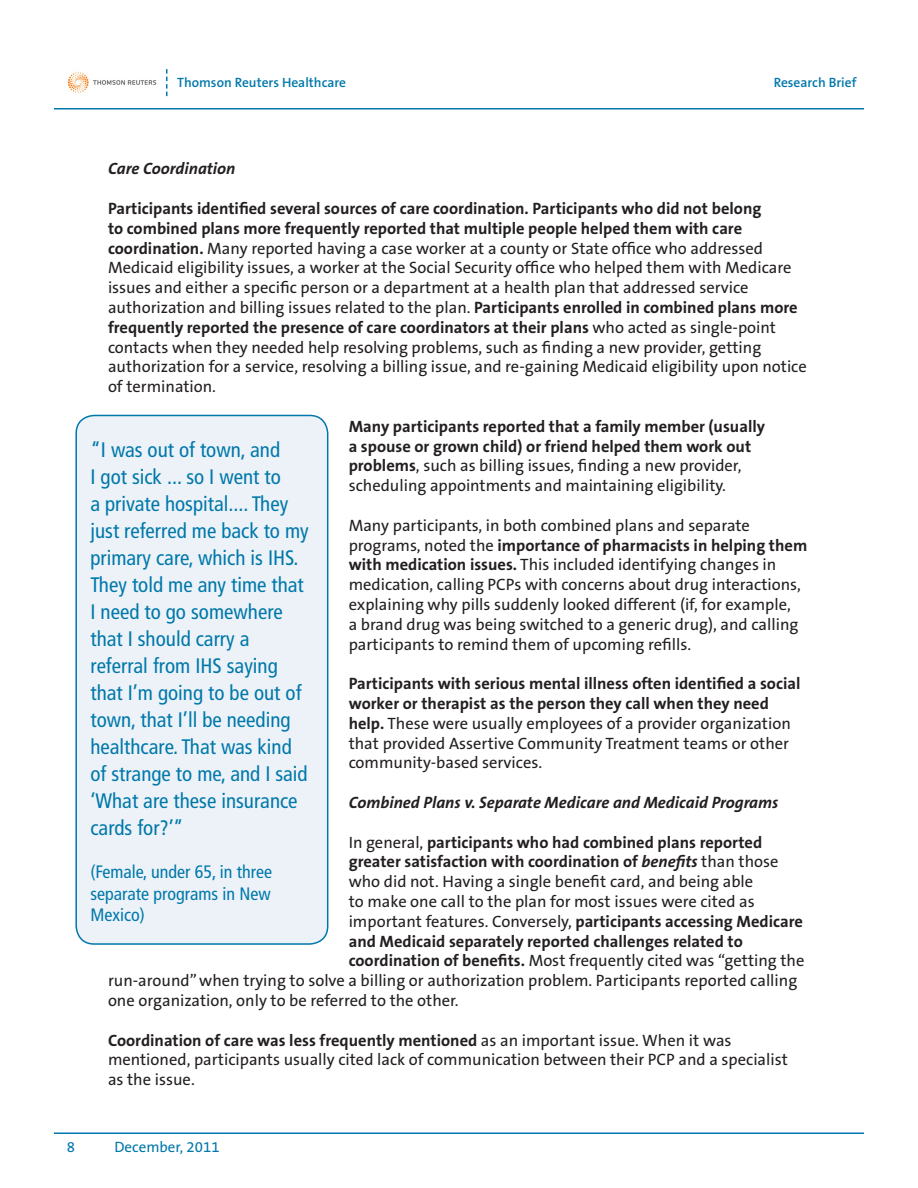
<style>
.page{position:relative;width:918px;height:1188px;background:#fff}
.page>*{position:absolute;margin:0;border:0;box-sizing:border-box;transform-origin:0 0}
.t1{font:condensed 21px/27px "Frutiger";color:#0078aa}
.t2{font:condensed 18px/21.6px "Frutiger";color:#0078aa;text-align:justify}
.Body{font:16.5px/19.8px "The Sans B5 Plain";color:#231f20}
.Body-2{font:700 16.5px/19.8px "The Sans B7";color:#231f20}
.Body-3{font:italic 700 16.5px "The Sans B7";color:#231f20}
.t3{font:15px "The Sans B5 Plain";color:#0078aa}
.t4{font:600 13.5px "The Sans B6";color:#0078aa}
.s1{font-family:"The Sans B7";font-weight:700}
.s2{font-family:"The Sans B5 Plain";font-weight:400}
.s3{font-style:italic}
</style>
<div class="page">
<hr style="left:54px;top:1132px;width:810px;height:2px;background:#0078aa">
<img style="left:67px;top:72px;width:90px;height:21px">
<svg style="left:166px;top:69px;width:1px;height:27px"></svg>
<hr style="left:54px;top:108px;width:810px;height:2px;background:#0078aa">
<div style="left:76px;top:415px;width:252px;height:529px;background:#ecf2f8;border-radius:18px"></div>
<div style="left:75px;top:415px;width:253px;height:530px;border:2px solid #0078aa;border-radius:18px"></div>
<p class="t4" style="left:177px;top:75px;width:170px">Thomson Reuters Healthcare</p>
<p class="t4" style="left:774px;top:75px;width:84px">Research Brief</p>
<p class="Body-3" style="left:108px;top:160px;width:129px">Care Coordination</p>
<p class="Body" style="left:108px;top:199px;width:700px"><span class="s1">Participants identified several sources of care coordination. Participants who did not belong<br>to combined plans more frequently reported that multiple people helped them with care coordination.</span> Many reported having a case worker at a county or State office who addressed Medicaid eligibility issues, a worker at the Social Security office who helped them with Medicare issues and either a specific person or a department at a health plan that addressed service authorization and billing issues related to the plan. <span class="s1">Participants enrolled in combined plans more frequently reported the presence of care coordinators at their plans</span> who acted as single-point contacts when they needed help resolving problems, such as finding a new provider, getting authorization for a service, resolving a billing issue, and re-gaining Medicaid eligibility upon notice of termination.</p>
<p class="Body-2" style="left:349px;top:417px;width:418px">Many participants reported that a family member (usually a spouse or grown child) or friend helped them work out problems<span class="s2">, such as billing issues, finding a new provider, scheduling appointments and maintaining eligibility.</span></p>
<p class="Body" style="left:349px;top:516px;width:460px">Many participants, in both combined plans and separate programs, noted the <span class="s1">importance of pharmacists in helping them with medication issues.</span> This included identifying changes in medication, calling PCPs with concerns about drug interactions, explaining why pills suddenly looked different (if, for example,<br>a brand drug was being switched to a generic drug), and calling participants to remind them of upcoming refills.</p>
<p class="Body" style="left:349px;top:674px;width:453px"><span class="s1">Participants with serious mental illness often identified a social worker or therapist as the person they call when they need help.</span> These were usually employees of a provider organization that provided Assertive Community Treatment teams or other community-based services.</p>
<p class="Body-3" style="left:349px;top:794px;width:431px">Combined Plans v. Separate Medicare and Medicaid Programs</p>
<p class="Body-2" style="left:349px;top:833px;width:415px"><span class="s2">In general,</span> participants who had combined plans reported</p>
<p class="Body-2" style="left:349px;top:852px;width:431px">greater satisfaction with coordination of <span class="s3">benefits</span> <span class="s2">than those</span></p>
<p class="Body" style="left:349px;top:872px;width:406px">who did not. Having a single benefit card, and being able</p>
<p class="Body" style="left:349px;top:892px;width:408px">to make one call to the plan for most issues were cited as</p>
<p class="Body" style="left:349px;top:912px;width:456px">important features. Conversely, <span class="s1">participants accessing Medicare</span></p>
<p class="Body-2" style="left:349px;top:932px;width:396px">and Medicaid separately reported challenges related to</p>
<p class="Body" style="left:349px;top:952px;width:457px"><span class="s1">coordination of benefits.</span> Most frequently cited was “getting the</p>
<p class="Body" style="left:108px;top:971px;width:691px">run-around” when trying to solve a billing or authorization problem. Participants reported calling</p>
<p class="Body" style="left:108px;top:991px;width:352px">one organization, only to be referred to the other.</p>
<p class="Body" style="left:108px;top:1031px;width:681px"><span class="s1">Coordination of care was less frequently mentioned</span> as an important issue. When it was mentioned, participants usually cited lack of communication between their PCP and a specialist as the issue.</p>
<p class="t1" style="left:90px;top:436px;width:220px">“I was out of town, and<br>I got sick ... so I went to<br>a private hospital.... They just referred me back to my primary care, which is IHS.<br>They told me any time that<br>I need to go somewhere that I should carry a referral from IHS saying that I’m going to be out of town, that I’ll be needing healthcare. That was kind of strange to me, and I said ‘What are these insurance cards for?’”</p>
<p class="t2" style="left:90px;top:861px;width:183px">(Female, under 65, in three separate programs in New Mexico)</p>
<p class="t3" style="left:67px;top:1139px;width:10px">8</p>
<p class="t3" style="left:114px;top:1139px;width:107px">December, 2011</p>
</div>
